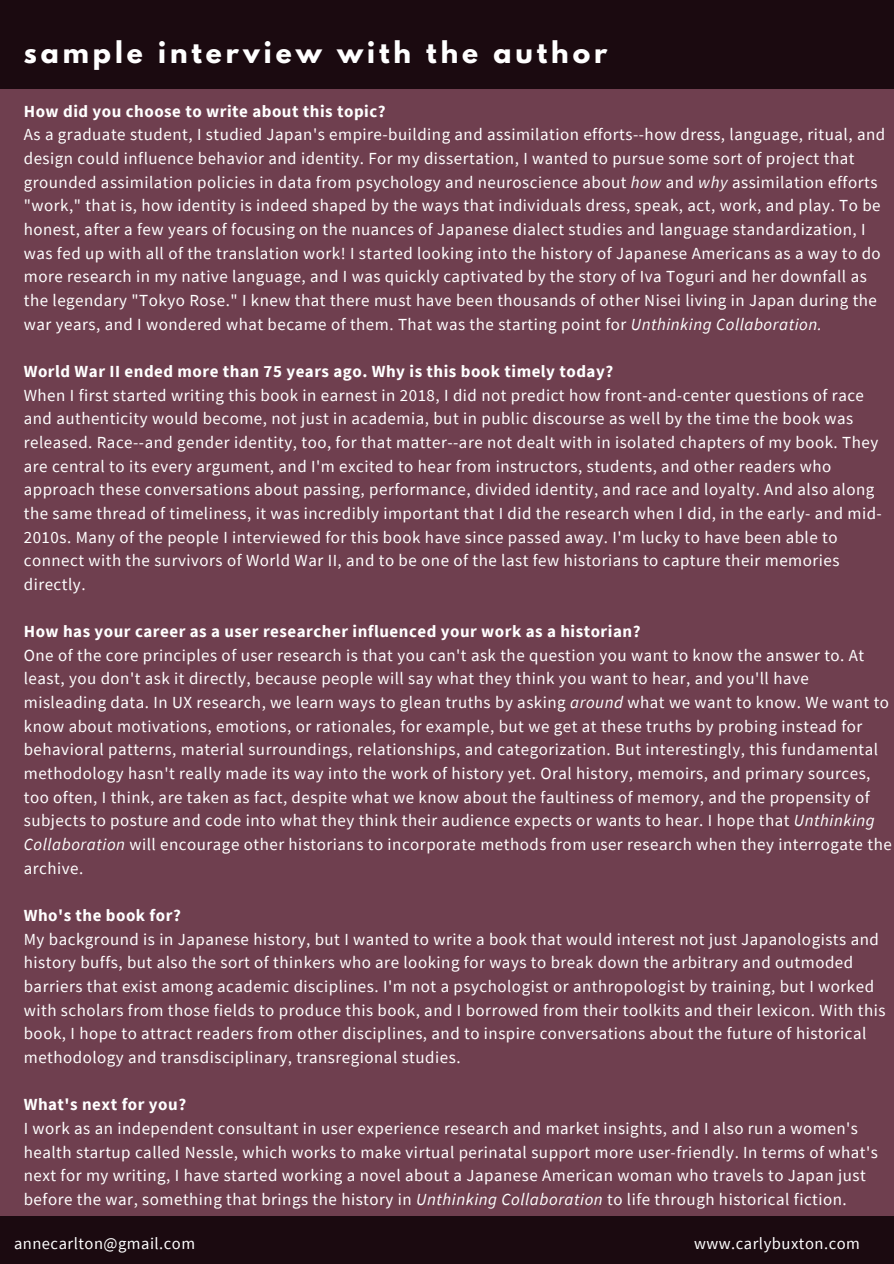
<style>
.page{position:relative;width:894px;height:1264px;background:#fff}
.page>*{position:absolute;margin:0;border:0;box-sizing:border-box;transform-origin:0 0}
.t1{font:700 26.55px "League Spartan";letter-spacing:.15em;color:#fff}
.t2{font:16.95px/23.7px "Source Sans Pro";letter-spacing:.03em;color:#fff}
.t3{font:700 16.95px "Source Sans Pro";letter-spacing:.03em;color:#fff}
.t4{font:16.5px "Source Sans Pro";letter-spacing:.03em;color:#fff}
.s1{font-style:italic}
</style>
<div class="page">
<div style="left:0;top:0;width:893px;height:1263px;background:#1b0a10"></div>
<div style="left:0;top:89px;width:893px;height:1126px;background:#6f3f4f"></div>
<p class="t1" style="left:24px;top:39px;width:585px">sample interview with the author</p>
<p class="t3" style="left:24px;top:100px;width:363px">How did you choose to write about this topic?</p>
<p class="t2" style="left:24px;top:122px;width:862px">As a graduate student, I studied Japan's empire-building and assimilation efforts--how dress, language, ritual, and design could influence behavior and identity. For my dissertation, I wanted to pursue some sort of project that grounded assimilation policies in data from psychology and neuroscience about <span class="s1">how</span> and <span class="s1">why</span> assimilation efforts "work," that is, how identity is indeed shaped by the ways that individuals dress, speak, act, work, and play. To be honest, after a few years of focusing on the nuances of Japanese dialect studies and language standardization, I was fed up with all of the translation work! I started looking into the history of Japanese Americans as a way to do more research in my native language, and I was quickly captivated by the story of Iva Toguri and her downfall as the legendary "Tokyo Rose." I knew that there must have been thousands of other Nisei living in Japan during the war years, and I wondered what became of them. That was the starting point for <span class="s1">Unthinking Collaboration.</span></p>
<p class="t3" style="left:24px;top:360px;width:590px">World War II ended more than 75 years ago. Why is this book timely today?</p>
<p class="t2" style="left:24px;top:383px;width:859px">When I first started writing this book in earnest in 2018, I did not predict how front-and-center questions of race and authenticity would become, not just in academia, but in public discourse as well by the time the book was released. Race--and gender identity, too, for that matter--are not dealt with in isolated chapters of my book. They are central to its every argument, and I'm excited to hear from instructors, students, and other readers who approach these conversations about passing, performance, divided identity, and race and loyalty. And also along the same thread of timeliness, it was incredibly important that I did the research when I did, in the early- and mid-2010s. Many of the people I interviewed for this book have since passed away. I'm lucky to have been able to connect with the survivors of World War II, and to be one of the last few historians to capture their memories directly.</p>
<p class="t3" style="left:24px;top:620px;width:618px">How has your career as a user researcher influenced your work as a historian?</p>
<p class="t2" style="left:24px;top:643px;width:869px">One of the core principles of user research is that you can't ask the question you want to know the answer to. At least, you don't ask it directly, because people will say what they think you want to hear, and you'll have misleading data. In UX research, we learn ways to glean truths by asking <span class="s1">around</span> what we want to know. We want to know about motivations, emotions, or rationales, for example, but we get at these truths by probing instead for behavioral patterns, material surroundings, relationships, and categorization. But interestingly, this fundamental methodology hasn't really made its way into the work of history yet. Oral history, memoirs, and primary sources, too often, I think, are taken as fact, despite what we know about the faultiness of memory, and the propensity of subjects to posture and code into what they think their audience expects or wants to hear. I hope that <span class="s1">Unthinking Collaboration</span> will encourage other historians to incorporate methods from user research when they interrogate the archive.</p>
<p class="t3" style="left:24px;top:904px;width:158px">Who's the book for?</p>
<p class="t2" style="left:24px;top:926px;width:863px">My background is in Japanese history, but I wanted to write a book that would interest not just Japanologists and history buffs, but also the sort of thinkers who are looking for ways to break down the arbitrary and outmoded barriers that exist among academic disciplines. I'm not a psychologist or anthropologist by training, but I worked with scholars from those fields to produce this book, and I borrowed from their toolkits and their lexicon. With this book, I hope to attract readers from other disciplines, and to inspire conversations about the future of historical methodology and transdisciplinary, transregional studies.</p>
<p class="t3" style="left:24px;top:1093px;width:164px">What's next for you?</p>
<p class="t2" style="left:24px;top:1116px;width:855px">I work as an independent consultant in user experience research and market insights, and I also run a women's health startup called Nessle, which works to make virtual perinatal support more user-friendly. In terms of what's next for my writing, I have started working a novel about a Japanese American woman who travels to Japan just before the war, something that brings the history in <span class="s1">Unthinking Collaboration</span> to life through historical fiction.</p>
<p class="t4" style="left:14px;top:1232px;width:183px">annecarlton@gmail.com</p>
<p class="t4" style="left:694px;top:1232px;width:167px">www.carlybuxton.com</p>
</div>
